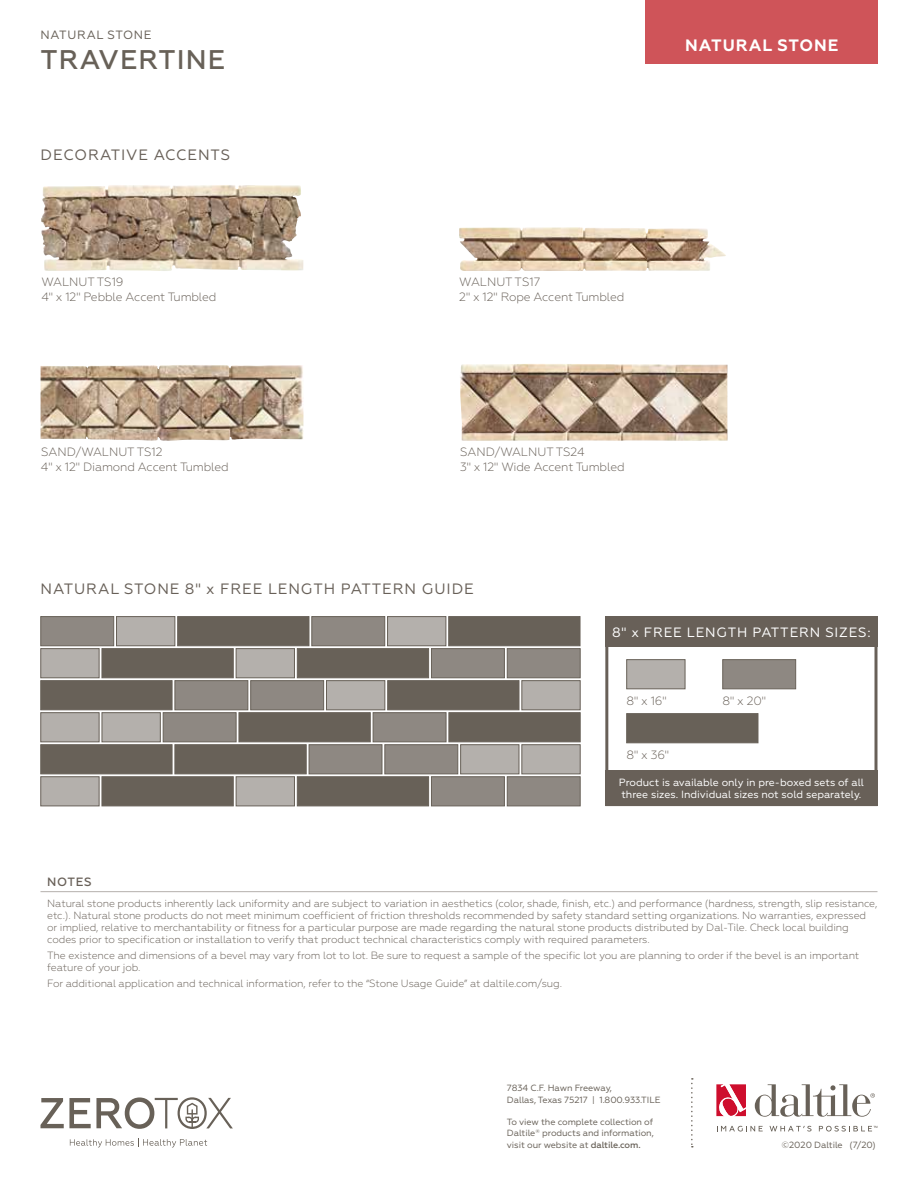
<style>
.page{position:relative;width:918px;height:1188px;background:#fff}
.page>*{position:absolute;margin:0;border:0;box-sizing:border-box;transform-origin:0 0}
.t1{font:500 27px "Geometria";letter-spacing:.04em;color:#686158}
.t2{font:700 16.5px "Geometria";letter-spacing:.06em;color:#fff}
.t3{font:15px "Geometria";letter-spacing:.06em;color:#686058}
.t4{font:13.5px "Geometria";letter-spacing:.06em;color:#fff}
.t5{font:300 12px/15px "Geometria";letter-spacing:-.01em;color:#686058}
.t6{font:12px "Geometria";letter-spacing:.06em;color:#686158}
.t7{font:500 12px "Geometria";letter-spacing:.06em;color:#686058}
.t8{font:300 10.5px/12px "Geometria";letter-spacing:-.01em;color:#686058}
.t9{font:10.5px/12px "Geometria";color:#fff}
.t10{font:9px/11.2px "Geometria";letter-spacing:-.01em;color:#686158}
.s1{font-weight:500}
</style>
<div class="page">
<svg style="left:691px;top:1078px;width:2px;height:69px"></svg>
<svg style="left:716px;top:1084px;width:30px;height:33px"></svg>
<svg style="left:755px;top:1084px;width:120px;height:33px"></svg>
<svg style="left:717px;top:1126px;width:46px;height:6px"></svg>
<svg style="left:769px;top:1126px;width:43px;height:6px"></svg>
<svg style="left:819px;top:1126px;width:58px;height:6px"></svg>
<svg style="left:70px;top:1139px;width:137px;height:8px"></svg>
<svg style="left:40px;top:1097px;width:193px;height:32px"></svg>
<div style="left:646px;top:0;width:232px;height:64px;background:#cf5459"></div>
<hr style="left:41px;top:891px;width:837px;height:1px;background:#b4b0ac">
<div style="left:41px;top:777px;width:58px;height:29px;background:#b4b0ac;border:1px solid #686158"></div>
<div style="left:236px;top:777px;width:59px;height:29px;background:#b4b0ac;border:1px solid #686158"></div>
<div style="left:431px;top:777px;width:74px;height:29px;background:#8e8882;border:1px solid #686158"></div>
<div style="left:507px;top:777px;width:73px;height:29px;background:#8e8882;border:1px solid #686158"></div>
<div style="left:297px;top:777px;width:132px;height:29px;background:#686158"></div>
<div style="left:102px;top:777px;width:131px;height:29px;background:#686158"></div>
<div style="left:460px;top:745px;width:59px;height:29px;background:#b4b0ac;border:1px solid #686158"></div>
<div style="left:522px;top:745px;width:58px;height:29px;background:#b4b0ac;border:1px solid #686158"></div>
<div style="left:309px;top:745px;width:73px;height:29px;background:#8e8882;border:1px solid #686158"></div>
<div style="left:385px;top:745px;width:73px;height:29px;background:#8e8882;border:1px solid #686158"></div>
<div style="left:41px;top:745px;width:131px;height:29px;background:#686158"></div>
<div style="left:175px;top:745px;width:131px;height:29px;background:#686158"></div>
<div style="left:41px;top:712px;width:58px;height:30px;background:#b4b0ac;border:1px solid #686158"></div>
<div style="left:102px;top:712px;width:59px;height:30px;background:#b4b0ac;border:1px solid #686158"></div>
<div style="left:163px;top:712px;width:73px;height:30px;background:#8e8882;border:1px solid #686158"></div>
<div style="left:373px;top:712px;width:73px;height:30px;background:#8e8882;border:1px solid #686158"></div>
<div style="left:239px;top:712px;width:131px;height:30px;background:#686158;border:1px solid #686158"></div>
<div style="left:449px;top:712px;width:131px;height:30px;background:#686158;border:1px solid #686158"></div>
<div style="left:326px;top:680px;width:59px;height:30px;background:#b4b0ac;border:1px solid #686158"></div>
<div style="left:522px;top:680px;width:58px;height:30px;background:#b4b0ac;border:1px solid #686158"></div>
<div style="left:175px;top:680px;width:73px;height:30px;background:#8e8882;border:1px solid #686158"></div>
<div style="left:251px;top:680px;width:73px;height:30px;background:#8e8882;border:1px solid #686158"></div>
<div style="left:41px;top:680px;width:131px;height:30px;background:#686158;border:1px solid #686158"></div>
<div style="left:388px;top:680px;width:131px;height:30px;background:#686158;border:1px solid #686158"></div>
<div style="left:236px;top:648px;width:59px;height:30px;background:#b4b0ac;border:1px solid #686158"></div>
<div style="left:41px;top:648px;width:58px;height:30px;background:#b4b0ac;border:1px solid #686158"></div>
<div style="left:507px;top:648px;width:73px;height:30px;background:#8e8882;border:1px solid #686158"></div>
<div style="left:431px;top:648px;width:74px;height:30px;background:#8e8882;border:1px solid #686158"></div>
<div style="left:297px;top:648px;width:132px;height:30px;background:#686158;border:1px solid #686158"></div>
<div style="left:102px;top:648px;width:131px;height:30px;background:#686158;border:1px solid #686158"></div>
<div style="left:116px;top:616px;width:59px;height:30px;background:#b4b0ac;border:1px solid #686158"></div>
<div style="left:387px;top:616px;width:59px;height:30px;background:#b4b0ac;border:1px solid #686158"></div>
<div style="left:41px;top:616px;width:73px;height:30px;background:#8e8882;border:1px solid #686158"></div>
<div style="left:312px;top:616px;width:73px;height:30px;background:#8e8882;border:1px solid #686158"></div>
<div style="left:178px;top:616px;width:131px;height:30px;background:#686158"></div>
<div style="left:449px;top:616px;width:131px;height:30px;background:#686158"></div>
<div style="left:605px;top:616px;width:273px;height:31px;background:#686058"></div>
<div style="left:627px;top:713px;width:131px;height:30px;background:#686158;border:1px solid #686158"></div>
<div style="left:627px;top:659px;width:58px;height:30px;background:#b4b0ac;border:1px solid #686158"></div>
<div style="left:723px;top:659px;width:73px;height:30px;background:#8e8882;border:1px solid #686158"></div>
<div style="left:605px;top:770px;width:273px;height:36px;background:#686058"></div>
<img style="left:41px;top:185px;width:193px;height:86px">
<img style="left:41px;top:365px;width:262px;height:76px">
<img style="left:460px;top:364px;width:267px;height:77px">
<img style="left:459px;top:227px;width:267px;height:44px">
<p class="t6" style="left:41px;top:28px;width:113px">NATURAL STONE</p>
<h1 class="t1" style="left:41px;top:44px;width:186px">TRAVERTINE</h1>
<h3 class="t3" style="left:41px;top:147px;width:191px">DECORATIVE ACCENTS</h3>
<p class="t5" style="left:41px;top:274px;width:177px">WALNUT TS19<br>4" x 12" Pebble Accent Tumbled</p>
<p class="t5" style="left:41px;top:444px;width:189px">SAND/WALNUT TS12<br>4" x 12" Diamond Accent Tumbled</p>
<p class="t5" style="left:459px;top:274px;width:167px">WALNUT TS17<br>2" x 12" Rope Accent Tumbled</p>
<p class="t5" style="left:460px;top:444px;width:166px">SAND/WALNUT TS24<br>3" x 12" Wide Accent Tumbled</p>
<h3 class="t3" style="left:41px;top:580px;width:435px">NATURAL STONE 8" x FREE LENGTH PATTERN GUIDE</h3>
<h2 class="t2" style="left:685px;top:36px;width:155px">NATURAL STONE</h2>
<p class="t4" style="left:612px;top:624px;width:260px">8" x FREE LENGTH PATTERN SIZES:</p>
<p class="t5" style="left:627px;top:693px;width:42px">8" x 16"</p>
<p class="t5" style="left:723px;top:693px;width:45px">8" x 20"</p>
<p class="t5" style="left:627px;top:747px;width:44px">8" x 36"</p>
<p class="t9" style="left:619px;top:777px;width:247px">Product is available only in pre-boxed sets of all three sizes. Individual sizes not sold separately.</p>
<p class="t7" style="left:47px;top:875px;width:46px">NOTES</p>
<p class="t8" style="left:47px;top:897px;width:832px">Natural stone products inherently lack uniformity and are subject to variation in aesthetics (color, shade, finish, etc.) and performance (hardness, strength, slip resistance, etc.). Natural stone products do not meet minimum coefficient of friction thresholds recommended by safety standard setting organizations. No warranties, expressed or implied, relative to merchantability or fitness for a particular purpose are made regarding the natural stone products distributed by Dal-Tile. Check local building codes prior to specification or installation to verify that product technical characteristics comply with required parameters.</p>
<p class="t8" style="left:47px;top:949px;width:814px">The existence and dimensions of a bevel may vary from lot to lot. Be sure to request a sample of the specific lot you are planning to order if the bevel is an important feature of your job.</p>
<p class="t8" style="left:47px;top:977px;width:516px">For additional application and technical information, refer to the “Stone Usage Guide” at daltile.com/sug.</p>
<p class="t10" style="left:507px;top:1083px;width:155px">7834 C.F. Hawn Freeway,<br>Dallas, Texas 75217 | 1.800.933.TILE</p>
<p class="t10" style="left:507px;top:1116px;width:148px;text-align:justify">To view the complete collection of Daltile<sup>®</sup> products and information, visit our website at <span class="s1">daltile.com.</span></p>
<p class="t10" style="left:782px;top:1139px;width:96px">©2020 Daltile (7/20)</p>
</div>
